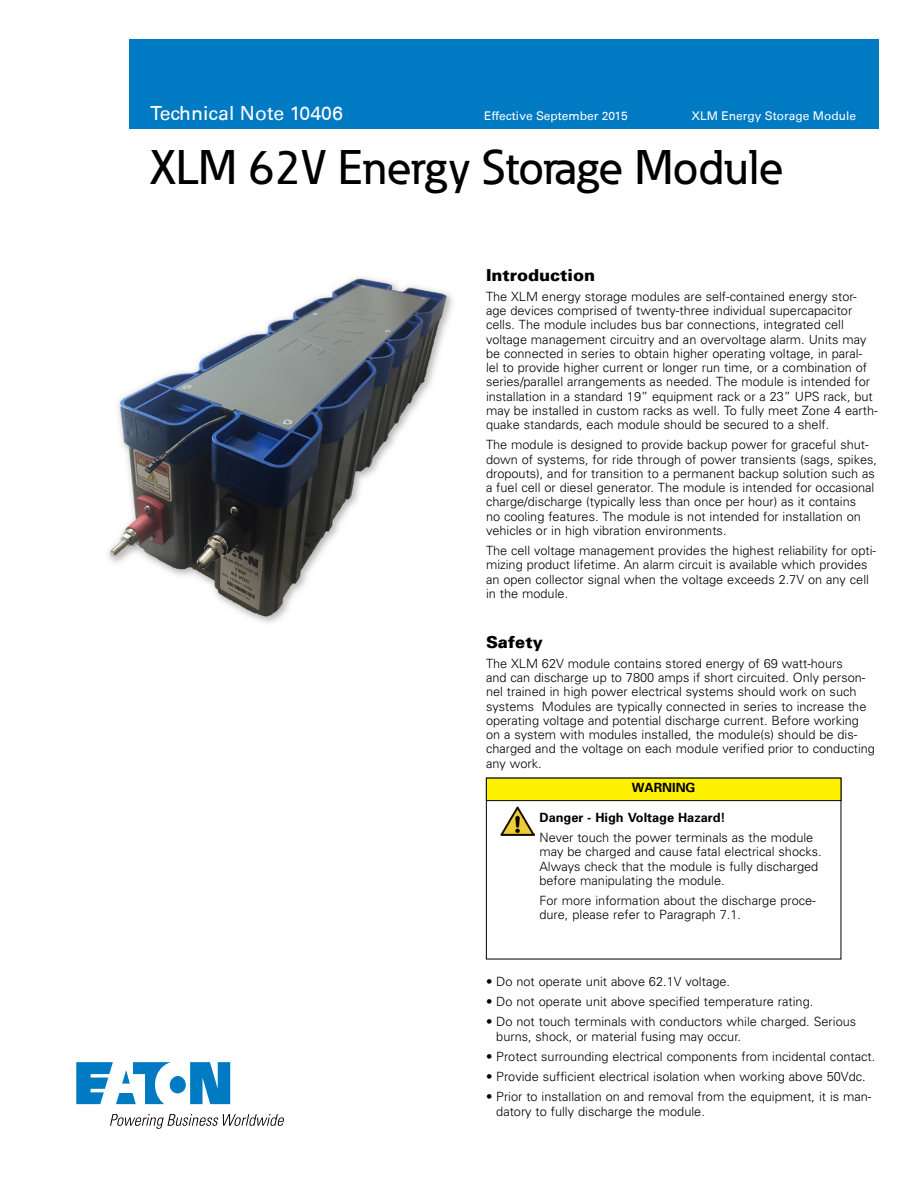
<style>
.page{position:relative;width:918px;height:1188px;background:#fff}
.page>*{position:absolute;margin:0;border:0;box-sizing:border-box;transform-origin:0 0}
.t1{font:500 48px "Eaton";color:#000}
.t2{font:19.5px "Univers 55 Roman";color:#fff}
.t3{font:900 16.5px "Univers 75";color:#000}
.t4{font:300 12.75px/14.2px "Univers";color:#000}
.t5{font:700 12.75px "Univers";color:#000}
.t6{font:700 12.75px "Univers 65";color:#000}
.t7{font:12px "Univers 55 Roman";color:#fff}
</style>
<div class="page">
<div style="left:129px;top:39px;width:750px;height:90px;background:#007ac2"></div>
<div style="left:486px;top:778px;width:355px;height:23px;background:#fff200"></div>
<div style="left:486px;top:778px;width:355px;height:23px;border:1px solid #000"></div>
<img style="left:501px;top:806px;width:33px;height:29px">
<svg style="left:76px;top:1062px;width:154px;height:42px"></svg>
<svg style="left:110px;top:1114px;width:174px;height:15px"></svg>
<img style="left:108px;top:276px;width:345px;height:347px">
<h2 class="t2" style="left:150px;top:102px;width:194px">Technical Note 10406</h2>
<p class="t7" style="left:484px;top:109px;width:145px">Effective September 2015</p>
<p class="t7" style="left:691px;top:109px;width:166px">XLM Energy Storage Module</p>
<h1 class="t1" style="left:150px;top:138px;width:635px">XLM 62V Energy Storage Module</h1>
<p class="t3" style="left:486px;top:265px;width:111px">Introduction</p>
<p class="t4" style="left:486px;top:289px;width:393px">The XLM energy storage modules are self-contained energy stor&shy;age devices comprised of twenty-three individual supercapacitor cells. The module includes bus bar connections, integrated cell voltage management circuitry and an overvoltage alarm. Units may be connected in series to obtain higher operating voltage, in paral&shy;lel to provide higher current or longer run time, or a combination of series/parallel arrangements as needed. The module is intended for installation in a standard 19” equipment rack or a 23” UPS rack, but may be installed in custom racks as well. To fully meet Zone 4 earth&shy;quake standards, each module should be secured to a shelf.</p>
<p class="t4" style="left:486px;top:437px;width:393px">The module is designed to provide backup power for graceful shut&shy;down of systems, for ride through of power transients (sags, spikes, dropouts), and for transition to a permanent backup solution such as a fuel cell or diesel generator. The module is intended for occasional charge/discharge (typically less than once per hour) as it contains<br>no cooling features. The module is not intended for installation on vehicles or in high vibration environments.</p>
<p class="t4" style="left:486px;top:543px;width:392px">The cell voltage management provides the highest reliability for opti&shy;mizing product lifetime. An alarm circuit is available which provides an open collector signal when the voltage exceeds 2.7V on any cell in the module.</p>
<p class="t3" style="left:486px;top:631px;width:58px">Safety</p>
<p class="t4" style="left:486px;top:656px;width:391px">The XLM 62V module contains stored energy of 69 watt-hours<br>and can discharge up to 7800 amps if short circuited. Only person&shy;nel trained in high power electrical systems should work on such systems Modules are typically connected in series to increase the operating voltage and potential discharge current. Before working on a system with modules installed, the module(s) should be dis&shy;charged and the voltage on each module verified prior to conducting any work.</p>
<p class="t6" style="left:632px;top:780px;width:65px">WARNING</p>
<p class="t5" style="left:539px;top:809px;width:188px">Danger - High Voltage Hazard!</p>
<p class="t4" style="left:539px;top:830px;width:284px">Never touch the power terminals as the module may be charged and cause fatal electrical shocks.<br>Always check that the module is fully discharged before manipulating the module.</p>
<p class="t4" style="left:539px;top:893px;width:278px">For more information about the discharge proce&shy;dure, please refer to Paragraph 7.1.</p>
<p class="t4" style="left:486px;top:974px;width:246px">• Do not operate unit above 62.1V voltage.</p>
<p class="t4" style="left:486px;top:994px;width:329px">• Do not operate unit above specified temperature rating.</p>
<p class="t4" style="left:496px;top:1014px;width:361px;text-indent:-10px">• Do not touch terminals with conductors while charged. Serious burns, shock, or material fusing may occur.</p>
<p class="t4" style="left:486px;top:1049px;width:391px">• Protect surrounding electrical components from incidental contact.</p>
<p class="t4" style="left:486px;top:1069px;width:381px">• Provide sufficient electrical isolation when working above 50Vdc.</p>
<p class="t4" style="left:496px;top:1089px;width:377px;text-indent:-10px">• Prior to installation on and removal from the equipment, it is man&shy;datory to fully discharge the module.</p>
</div>
